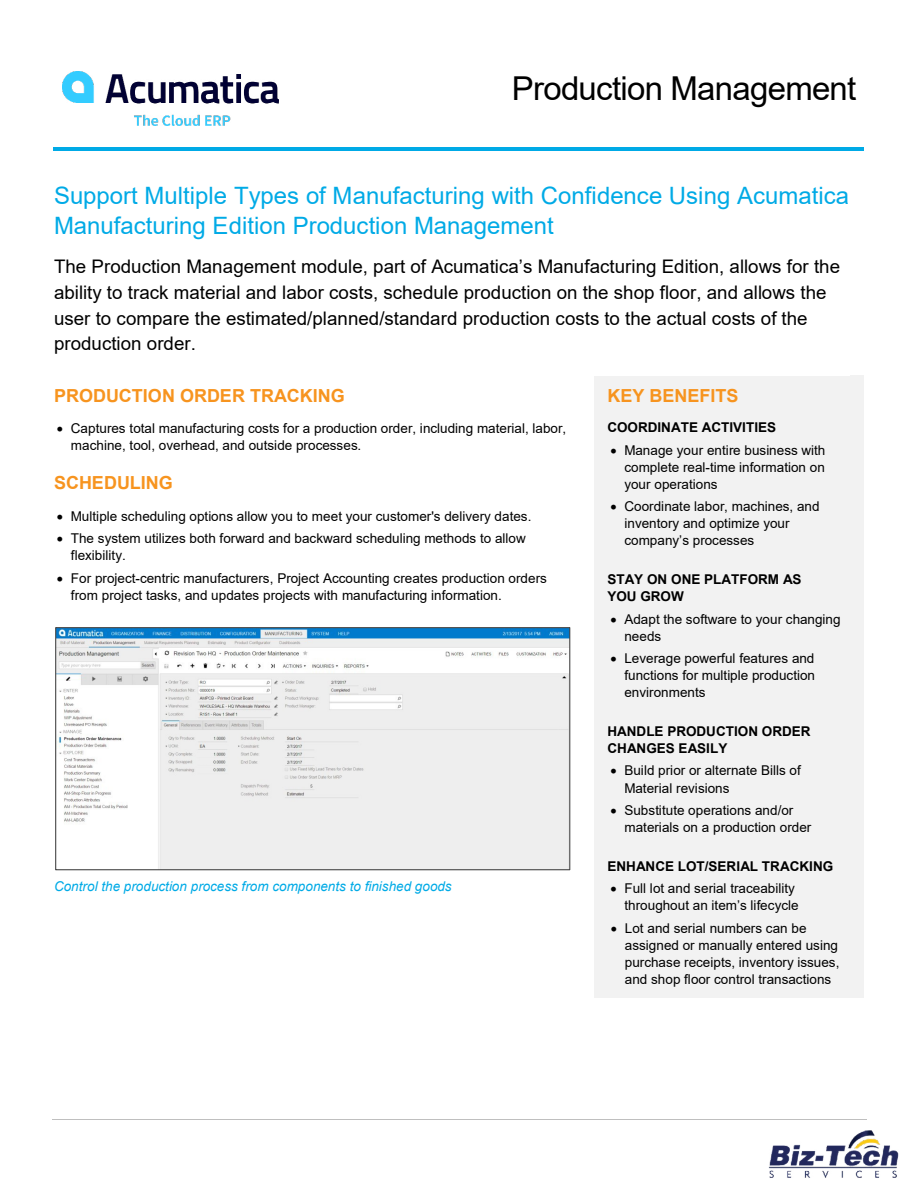
<style>
.page{position:relative;width:918px;height:1188px;background:#fff}
.page>*{position:absolute;margin:0;border:0;box-sizing:border-box;transform-origin:0 0}
.t1{font:33px "Arial";letter-spacing:-.02em;color:#000}
.t2{font:24px/30.5px "Arial";color:#00aae6}
.t3{font:18.75px/25.8px "Arial";color:#000}
.t4{font:700 18px "Arial";color:#f7941f}
.t5{font:13.5px/17.1px "Arial";letter-spacing:.005em;color:#000}
.t6{font:700 13.5px/17.1px "Arial";color:#000}
.t7{font:italic 13.5px "Arial";letter-spacing:.005em;color:#00aae6}
</style>
<div class="page">
<hr style="left:52px;top:1120px;width:814px;height:1px;background:#bfbfbf">
<hr style="left:53px;top:147px;width:285px;height:3px;background:#00aae6">
<hr style="left:340px;top:147px;width:524px;height:3px;background:#00aae6">
<div style="left:594px;top:376px;width:14px;height:622px;background:#f2f2f2"></div>
<div style="left:608px;top:376px;width:242px;height:43px;background:#f2f2f2"></div>
<div style="left:608px;top:419px;width:242px;height:22px;background:#f2f2f2"></div>
<div style="left:608px;top:441px;width:242px;height:18px;background:#f2f2f2"></div>
<div style="left:608px;top:459px;width:242px;height:17px;background:#f2f2f2"></div>
<div style="left:608px;top:476px;width:242px;height:22px;background:#f2f2f2"></div>
<div style="left:608px;top:498px;width:242px;height:18px;background:#f2f2f2"></div>
<div style="left:608px;top:516px;width:242px;height:17px;background:#f2f2f2"></div>
<div style="left:608px;top:533px;width:242px;height:21px;background:#f2f2f2"></div>
<div style="left:608px;top:554px;width:242px;height:17px;background:#f2f2f2"></div>
<div style="left:608px;top:571px;width:242px;height:17px;background:#f2f2f2"></div>
<div style="left:608px;top:588px;width:242px;height:22px;background:#f2f2f2"></div>
<div style="left:608px;top:610px;width:242px;height:18px;background:#f2f2f2"></div>
<div style="left:608px;top:628px;width:242px;height:22px;background:#f2f2f2"></div>
<div style="left:608px;top:650px;width:242px;height:18px;background:#f2f2f2"></div>
<div style="left:608px;top:668px;width:242px;height:17px;background:#f2f2f2"></div>
<div style="left:608px;top:685px;width:242px;height:21px;background:#f2f2f2"></div>
<div style="left:608px;top:706px;width:242px;height:17px;background:#f2f2f2"></div>
<div style="left:608px;top:723px;width:242px;height:17px;background:#f2f2f2"></div>
<div style="left:608px;top:740px;width:242px;height:22px;background:#f2f2f2"></div>
<div style="left:608px;top:762px;width:242px;height:18px;background:#f2f2f2"></div>
<div style="left:608px;top:780px;width:242px;height:22px;background:#f2f2f2"></div>
<div style="left:608px;top:802px;width:242px;height:18px;background:#f2f2f2"></div>
<div style="left:608px;top:820px;width:242px;height:21px;background:#f2f2f2"></div>
<div style="left:608px;top:841px;width:242px;height:17px;background:#f2f2f2"></div>
<div style="left:608px;top:858px;width:242px;height:22px;background:#f2f2f2"></div>
<div style="left:608px;top:880px;width:242px;height:18px;background:#f2f2f2"></div>
<div style="left:608px;top:898px;width:242px;height:21px;background:#f2f2f2"></div>
<div style="left:608px;top:919px;width:242px;height:18px;background:#f2f2f2"></div>
<div style="left:608px;top:937px;width:242px;height:17px;background:#f2f2f2"></div>
<div style="left:608px;top:954px;width:242px;height:17px;background:#f2f2f2"></div>
<div style="left:608px;top:971px;width:242px;height:27px;background:#f2f2f2"></div>
<div style="left:850px;top:376px;width:14px;height:622px;background:#f2f2f2"></div>
<img style="left:57px;top:629px;width:511px;height:239px">
<div style="left:55px;top:627px;width:515px;height:243px;border:1px solid #484848"></div>
<img style="left:62px;top:71px;width:216px;height:55px">
<img style="left:762px;top:1119px;width:137px;height:59px">
<h1 class="t1" style="left:512px;top:66px;width:346px">Production Management</h1>
<h2 class="t2" style="left:54px;top:180px;width:797px">Support Multiple Types of Manufacturing with Confidence Using Acumatica<br>Manufacturing Edition Production Management</h2>
<p class="t3" style="left:54px;top:253px;width:788px">The Production Management module, part of Acumatica’s Manufacturing Edition, allows for the ability to track material and labor costs, schedule production on the shop floor, and allows the user to compare the estimated/planned/standard production costs to the actual costs of the production order.</p>
<h3 class="t4" style="left:54px;top:383px;width:292px">PRODUCTION ORDER TRACKING</h3>
<p class="t5" style="left:71px;top:420px;width:497px">Captures total manufacturing costs for a production order, including material, labor, machine, tool, overhead, and outside processes.</p>
<h3 class="t4" style="left:54px;top:470px;width:120px">SCHEDULING</h3>
<p class="t5" style="left:71px;top:505px;width:462px;line-height:22.5px">Multiple scheduling options allow you to meet your customer's delivery dates.<br>The system utilizes both forward and backward scheduling methods to allow</p>
<p class="t5" style="left:71px;top:544px;width:477px;line-height:22.5px">flexibility.<br>For project-centric manufacturers, Project Accounting creates production orders</p>
<p class="t5" style="left:71px;top:587px;width:432px">from project tasks, and updates projects with manufacturing information.</p>
<h3 class="t4" style="left:608px;top:383px;width:132px">KEY BENEFITS</h3>
<p class="t6" style="left:608px;top:419px;width:170px">COORDINATE ACTIVITIES</p>
<p class="t5" style="left:624px;top:441px;width:203px;text-align:justify">Manage your entire business with complete real-time information on your operations</p>
<p class="t5" style="left:624px;top:498px;width:197px">Coordinate labor, machines, and inventory and optimize your company’s processes</p>
<p class="t6" style="left:608px;top:571px;width:196px">STAY ON ONE PLATFORM AS<br>YOU GROW</p>
<p class="t5" style="left:624px;top:610px;width:218px">Adapt the software to your changing needs</p>
<p class="t5" style="left:624px;top:650px;width:192px;text-align:justify">Leverage powerful features and functions for multiple production environments</p>
<p class="t6" style="left:608px;top:723px;width:205px">HANDLE PRODUCTION ORDER<br>CHANGES EASILY</p>
<p class="t5" style="left:624px;top:762px;width:178px">Build prior or alternate Bills of<br>Material revisions</p>
<p class="t5" style="left:624px;top:802px;width:188px">Substitute operations and/or materials on a production order</p>
<p class="t6" style="left:608px;top:858px;width:227px">ENHANCE LOT/SERIAL TRACKING</p>
<p class="t5" style="left:624px;top:880px;width:176px">Full lot and serial traceability throughout an item’s lifecycle</p>
<p class="t5" style="left:625px;top:919px;width:216px">Lot and serial numbers can be assigned or manually entered using purchase receipts, inventory issues, and shop floor control transactions</p>
<p class="t7" style="left:54px;top:878px;width:399px">Control the production process from components to finished goods</p>
</div>
